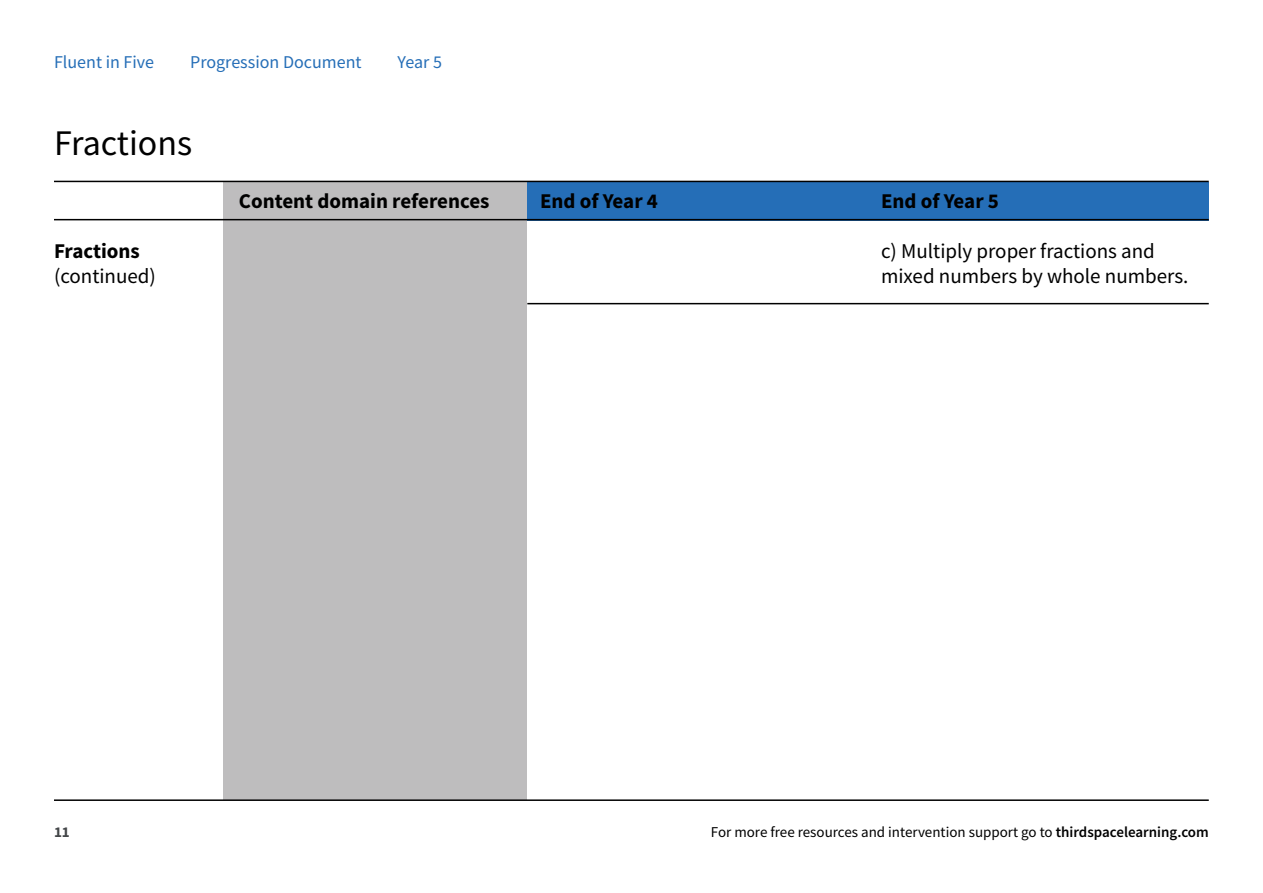
<style>
.page{position:relative;width:1263px;height:893px;background:#fff}
.page>*{position:absolute;margin:0;border:0;box-sizing:border-box;transform-origin:0 0}
.t1{font:36px "Source Sans Pro";color:#000}
.t2{font:21px/25.2px "Source Sans Pro";color:#000}
.t3{font:700 21px "Source Sans Pro";color:#000}
.t4{font:18px "Source Sans Pro";color:#256eb7}
.t5{font:15px "Source Sans Pro";color:#000}
.t6{font:700 15px "Source Sans Pro";color:#444749}
.s1{font-weight:600}
</style>
<div class="page">
<div style="left:527px;top:182px;width:682px;height:38px;background:#256eb7"></div>
<div style="left:224px;top:181px;width:303px;height:618px;background:#bebdbe"></div>
<hr style="left:54px;top:181px;width:1155px;height:1px;background:#000">
<hr style="left:54px;top:219px;width:1155px;height:1px;background:#000">
<hr style="left:527px;top:303px;width:682px;height:1px;background:#000">
<hr style="left:54px;top:799px;width:1155px;height:2px;background:#000">
<p class="t4" style="left:54px;top:50px;width:102px">Fluent in Five</p>
<p class="t4" style="left:190px;top:50px;width:173px">Progression Document</p>
<p class="t4" style="left:398px;top:50px;width:46px">Year 5</p>
<h1 class="t1" style="left:54px;top:120px;width:140px">Fractions</h1>
<h2 class="t3" style="left:54px;top:237px;width:87px">Fractions</h2>
<h2 class="t2" style="left:54px;top:264px;width:103px">(continued)</h2>
<h2 class="t3" style="left:239px;top:187px;width:252px">Content domain references</h2>
<h2 class="t3" style="left:540px;top:187px;width:119px">End of Year 4</h2>
<h2 class="t3" style="left:881px;top:187px;width:119px">End of Year 5</h2>
<h2 class="t2" style="left:881px;top:239px;width:309px">c) Multiply proper fractions and mixed numbers by whole numbers.</h2>
<p class="t6" style="left:54px;top:822px;width:17px">11</p>
<p class="t5" style="left:711px;top:822px;width:499px">For more free resources and intervention support go to <span class="s1">thirdspacelearning.com</span></p>
</div>
